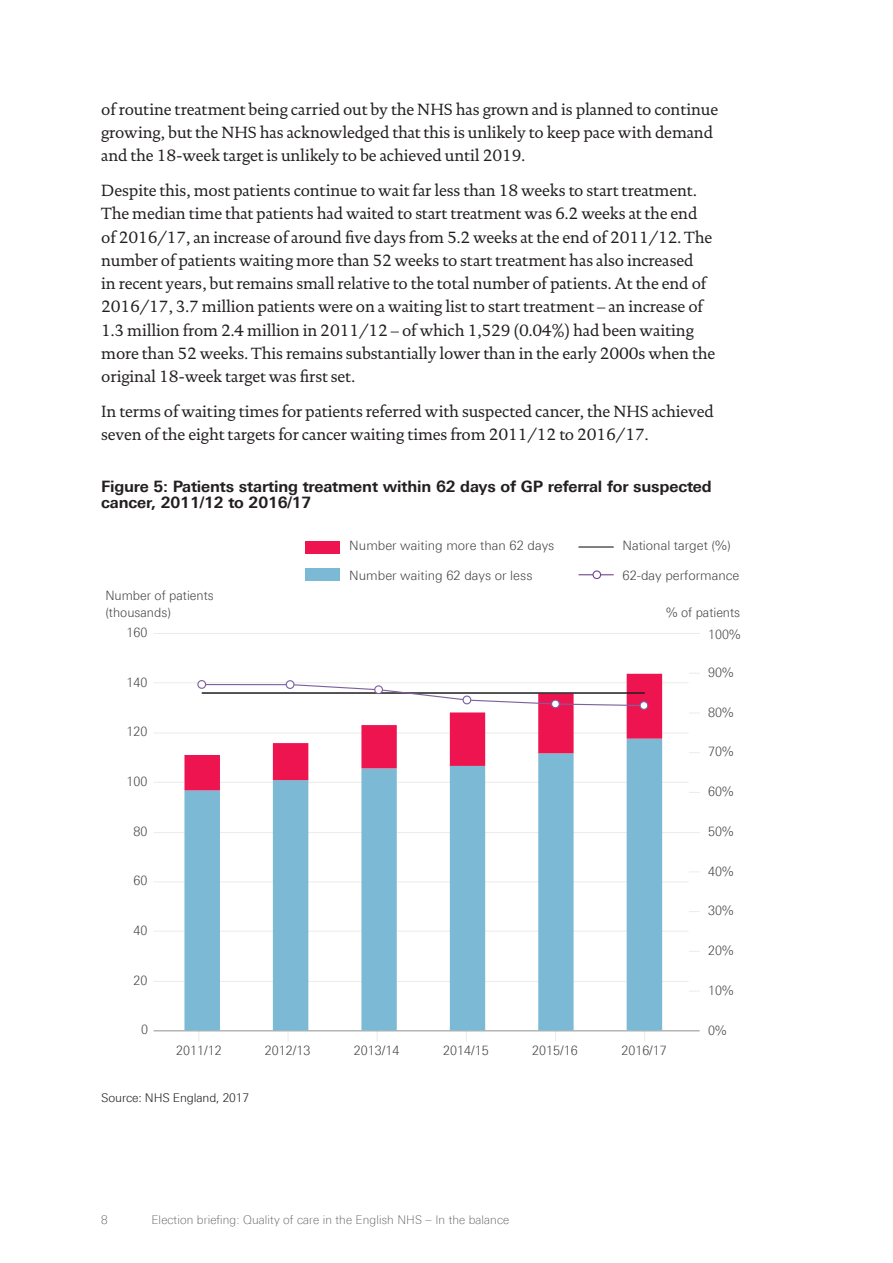
<style>
.page{position:relative;width:893px;height:1263px;background:#fff}
.page>*{position:absolute;margin:0;border:0;box-sizing:border-box;transform-origin:0 0}
.Body_para{font:16.5px/23.2px "DTL Documenta TOT";letter-spacing:-.01em;color:#231f20}
.Figure_header{font:700 15.75px/16.5px "Linotype Univers 630";letter-spacing:-.01em;color:#231f20}
.t1{font:300 12.9px/16.6px "LT Univers Basic";color:#494644}
.t2{font:100 12px "Linotype Univers 230";letter-spacing:.01em;color:#4b4c4d}
.Body_para-2{font:300 12px "LT Univers Basic";letter-spacing:-.01em;color:#231f20}
</style>
<div class="page">
<hr style="left:154px;top:981px;width:535px;height:1px;background:#ebece7">
<hr style="left:154px;top:931px;width:535px;height:1px;background:#ebece7">
<hr style="left:154px;top:881px;width:535px;height:1px;background:#ebece7">
<hr style="left:154px;top:832px;width:546px;height:1px;background:#ebece7">
<hr style="left:154px;top:782px;width:535px;height:1px;background:#ebece7">
<hr style="left:154px;top:733px;width:535px;height:1px;background:#ebece7">
<hr style="left:154px;top:682px;width:535px;height:1px;background:#ebece7">
<hr style="left:154px;top:633px;width:546px;height:1px;background:#ebece7">
<hr style="left:154px;top:1030px;width:546px;height:1px;background:#928e8c">
<div style="left:306px;top:568px;width:34px;height:13px;background:#7cb9d4"></div>
<hr style="left:579px;top:574px;width:34px;height:1px;background:#724a8b">
<hr style="left:579px;top:546px;width:34px;height:2px;background:#231f20">
<div style="left:593px;top:571px;width:8px;height:7px;background:#fff;border-radius:50%"></div>
<div style="left:592px;top:570px;width:9px;height:9px;border:1px solid #724a8b;border-radius:50%"></div>
<div style="left:306px;top:540px;width:34px;height:13px;background:#ed1450"></div>
<svg style="left:184px;top:790px;width:478px;height:240px"></svg>
<svg style="left:184px;top:674px;width:478px;height:116px"></svg>
<svg style="left:202px;top:683px;width:444px;height:24px"></svg>
<div style="left:198px;top:681px;width:8px;height:7px;background:#fff;border-radius:50%"></div>
<div style="left:197px;top:680px;width:9px;height:9px;border:1px solid #7e60a0;border-radius:50%"></div>
<div style="left:286px;top:681px;width:8px;height:7px;background:#fff;border-radius:50%"></div>
<div style="left:286px;top:680px;width:8px;height:9px;border:1px solid #7e60a0;border-radius:50%"></div>
<div style="left:375px;top:686px;width:7px;height:7px;background:#fff;border-radius:50%"></div>
<div style="left:374px;top:685px;width:9px;height:9px;border:1px solid #7e60a0;border-radius:50%"></div>
<svg style="left:463px;top:696px;width:8px;height:8px"></svg>
<div style="left:462px;top:695px;width:9px;height:9px;border:1px solid #7e60a0;border-radius:50%"></div>
<div style="left:552px;top:700px;width:7px;height:8px;background:#fff;border-radius:50%"></div>
<div style="left:551px;top:699px;width:9px;height:9px;border:1px solid #7e60a0;border-radius:50%"></div>
<div style="left:640px;top:702px;width:8px;height:7px;background:#fff;border-radius:50%"></div>
<div style="left:639px;top:701px;width:9px;height:9px;border:1px solid #7e60a0;border-radius:50%"></div>
<p class="Body_para" style="left:101px;top:97px;width:618px">of routine treatment being carried out by the NHS has grown and is planned to continue growing, but the NHS has acknowledged that this is unlikely to keep pace with demand and the 18-week target is unlikely to be achieved until 2019.</p>
<p class="Body_para" style="left:101px;top:179px;width:616px">Despite this, most patients continue to wait far less than 18 weeks to start treatment.<br>The median time that patients had waited to start treatment was 6.2 weeks at the end of 2016/17, an increase of around five days from 5.2 weeks at the end of 2011/12. The number of patients waiting more than 52 weeks to start treatment has also increased<br>in recent years, but remains small relative to the total number of patients. At the end of 2016/17, 3.7 million patients were on a waiting list to start treatment – an increase of 1.3 million from 2.4 million in 2011/12 – of which 1,529 (0.04%) had been waiting more than 52 weeks. This remains substantially lower than in the early 2000s when the original 18-week target was first set.</p>
<p class="Body_para" style="left:101px;top:400px;width:614px">In terms of waiting times for patients referred with suspected cancer, the NHS achieved seven of the eight targets for cancer waiting times from 2011/12 to 2016/17.</p>
<p class="Figure_header" style="left:101px;top:478px;width:612px">Figure 5: Patients starting treatment within 62 days of GP referral for suspected cancer, 2011/12 to 2016/17</p>
<p class="t1" style="left:105px;top:587px;width:110px">Number of patients (thousands)</p>
<p class="t1" style="left:127px;top:624px;width:22px">160</p>
<p class="t1" style="left:127px;top:674px;width:22px">140</p>
<p class="t1" style="left:127px;top:723px;width:22px">120</p>
<p class="t1" style="left:127px;top:773px;width:22px">100</p>
<p class="t1" style="left:134px;top:823px;width:15px">80</p>
<p class="t1" style="left:134px;top:872px;width:15px">60</p>
<p class="t1" style="left:134px;top:922px;width:15px">40</p>
<p class="t1" style="left:134px;top:972px;width:15px">20</p>
<p class="t1" style="left:141px;top:1021px;width:8px">0</p>
<p class="t1" style="left:349px;top:537px;width:207px">Number waiting more than 62 days</p>
<p class="t1" style="left:349px;top:567px;width:185px">Number waiting 62 days or less</p>
<p class="t1" style="left:622px;top:537px;width:110px">National target (%)</p>
<p class="t1" style="left:622px;top:567px;width:118px">62-day performance</p>
<p class="t1" style="left:666px;top:604px;width:76px">% of patients</p>
<p class="t1" style="left:708px;top:626px;width:34px">100%</p>
<p class="t1" style="left:708px;top:664px;width:27px">90%</p>
<p class="t1" style="left:708px;top:703px;width:27px">80%</p>
<p class="t1" style="left:708px;top:743px;width:27px">70%</p>
<p class="t1" style="left:708px;top:783px;width:27px">60%</p>
<p class="t1" style="left:708px;top:823px;width:27px">50%</p>
<p class="t1" style="left:708px;top:862px;width:27px">40%</p>
<p class="t1" style="left:708px;top:902px;width:27px">30%</p>
<p class="t1" style="left:708px;top:942px;width:27px">20%</p>
<p class="t1" style="left:708px;top:982px;width:27px">10%</p>
<p class="t1" style="left:708px;top:1021px;width:20px">0%</p>
<p class="t1" style="left:176px;top:1041px;width:47px">2011/12</p>
<p class="t1" style="left:265px;top:1041px;width:47px">2012/13</p>
<p class="t1" style="left:354px;top:1041px;width:47px">2013/14</p>
<p class="t1" style="left:443px;top:1041px;width:47px">2014/15</p>
<p class="t1" style="left:532px;top:1041px;width:47px">2015/16</p>
<p class="t1" style="left:621px;top:1041px;width:47px">2016/17</p>
<p class="Body_para-2" style="left:101px;top:1091px;width:149px">Source: NHS England, 2017</p>
<p class="t2" style="left:101px;top:1213px;width:8px">8</p>
<p class="t2" style="left:151px;top:1213px;width:359px">Election briefing: Quality of care in the English NHS – In the balance</p>
</div>
